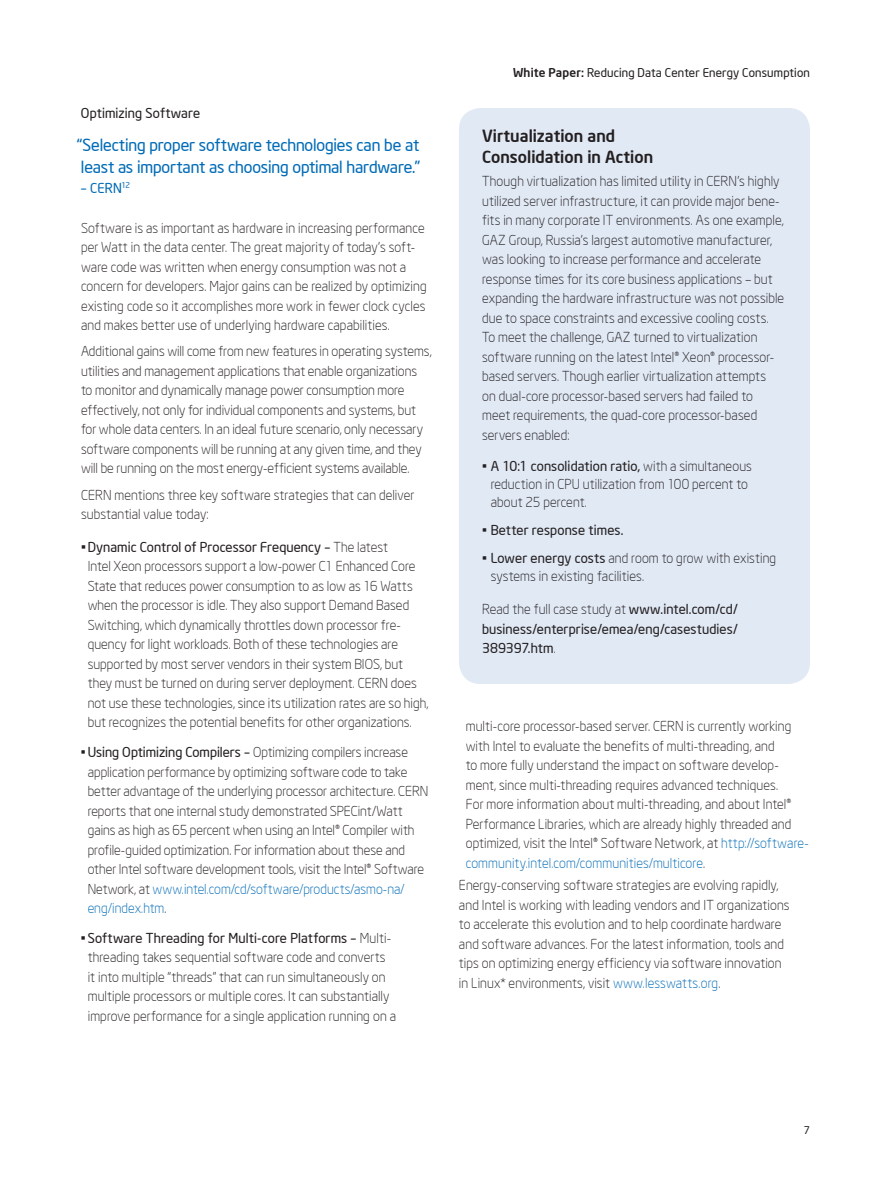
<style>
.page{position:relative;width:891px;height:1188px;background:#fff}
.page>*{position:absolute;margin:0;border:0;box-sizing:border-box;transform-origin:0 0}
.t1{font:16.5px/22.5px "Neo Sans Intel";letter-spacing:-.01em;color:#006bb6}
.t2{font:500 16.5px/21px "Neo Sans Intel";letter-spacing:.005em;color:#231f20}
.t3{font:300 13.5px/19.5px "Neo Sans Intel";letter-spacing:.005em;color:#231f20}
.t4{font:13.5px/19.5px "Neo Sans Intel";letter-spacing:.01em;color:#231f20;text-align:justify}
.t5{font:13.5px "Neo Sans Intel";color:#006bb6}
.t6{font:12px "Neo Sans Intel";letter-spacing:.015em;color:#231f20}
.t7{font:10.5px "Neo Sans Intel";color:#231f20}
.s1{font-weight:400}
.s2{color:#006bb6}
.s3{font-weight:500}
.s4{font-weight:300}
</style>
<div class="page">
<div style="left:459px;top:108px;width:351px;height:576px;background:#e1e9f5;border-radius:22px"></div>
<p class="t4" style="left:81px;top:103px;width:121px">Optimizing Software</p>
<p class="t1" style="left:77px;top:133px;width:345px">“Selecting proper software technologies can be at least as important as choosing optimal hardware.”</p>
<p class="t5" style="left:81px;top:180px;width:51px">– CERN<sup>12</sup></p>
<p class="t3" style="left:81px;top:218px;width:347px">Software is as important as hardware in increasing performance per Watt in the data center. The great majority of today’s soft&shy;ware code was written when energy consumption was not a concern for developers. Major gains can be realized by optimizing existing code so it accomplishes more work in fewer clock cycles and makes better use of underlying hardware capabilities.</p>
<p class="t3" style="left:81px;top:342px;width:352px">Additional gains will come from new features in operating systems, utilities and management applications that enable organizations to monitor and dynamically manage power consumption more effectively, not only for individual components and systems, but for whole data centers. In an ideal future scenario, only necessary software components will be running at any given time, and they will be running on the most energy-efficient systems available.</p>
<p class="t3" style="left:81px;top:485px;width:335px">CERN mentions three key software strategies that can deliver substantial value today:</p>
<p class="t3" style="left:88px;top:537px;width:342px;text-indent:-7px"><span class="s1">• Dynamic Control of Processor Frequency –</span> The latest<br>Intel Xeon processors support a low-power C1 Enhanced Core State that reduces power consumption to as low as 16 Watts when the processor is idle. They also support Demand Based Switching, which dynamically throttles down processor fre&shy;quency for light workloads. Both of these technologies are supported by most server vendors in their system BIOS, but they must be turned on during server deployment. CERN does not use these technologies, since its utilization rates are so high, but recognizes the potential benefits for other organizations.</p>
<p class="t3" style="left:88px;top:742px;width:342px;text-indent:-7px"><span class="s1">• Using Optimizing Compilers –</span> Optimizing compilers increase application performance by optimizing software code to take better advantage of the underlying processor architecture. CERN reports that one internal study demonstrated SPECint/Watt gains as high as 65 percent when using an Intel® Compiler with profile-guided optimization. For information about these and other Intel software development tools, visit the Intel® Software Network, at <span class="s2">www.intel.com/cd/software/products/asmo-na/ eng/index.htm</span>.</p>
<p class="t3" style="left:81px;top:928px;width:317px;text-align:center"><span class="s1">• Software Threading for Multi-core Platforms –</span> Multi&shy;threading takes sequential software code and converts<br>it into multiple “threads” that can run simultaneously on multiple processors or multiple cores. It can substantially improve performance for a single application running on a</p>
<p class="t6" style="left:513px;top:65px;width:298px"><span class="s3">White Paper:</span> Reducing Data Center Energy Consumption</p>
<p class="t2" style="left:482px;top:125px;width:173px">Virtualization and<br>Consolidation in Action</p>
<p class="t3" style="left:482px;top:171px;width:304px">Though virtualization has limited utility in CERN’s highly utilized server infrastructure, it can provide major bene&shy;fits in many corporate IT environments. As one example, GAZ Group, Russia’s largest automotive manufacturer, was looking to increase performance and accelerate response times for its core business applications – but expanding the hardware infrastructure was not possible due to space constraints and excessive cooling costs.<br>To meet the challenge, GAZ turned to virtualization software running on the latest Intel® Xeon® processor&shy;based servers. Though earlier virtualization attempts<br>on dual-core processor-based servers had failed to meet requirements, the quad-core processor-based servers enabled:</p>
<p class="t3" style="left:491px;top:457px;width:263px;line-height:18px;text-indent:-9px"><span class="s1">• A 10:1 consolidation ratio,</span> with a simultaneous reduction in CPU utilization from 100 percent to about 25 percent.</p>
<p class="t4" style="left:482px;top:520px;width:143px">• Better response times.</p>
<p class="t3" style="left:491px;top:549px;width:287px;line-height:18px;text-indent:-9px"><span class="s1">• Lower energy costs</span> and room to grow with existing systems in existing facilities.</p>
<p class="t4" style="left:482px;top:599px;width:257px"><span class="s4">Read the full case study at</span> www.intel.com/cd/ business/enterprise/emea/eng/casestudies/ 389397.htm<span class="s4">.</span></p>
<p class="t3" style="left:466px;top:716px;width:345px">multi-core processor-based server. CERN is currently working with Intel to evaluate the benefits of multi-threading, and<br>to more fully understand the impact on software develop&shy;ment, since multi-threading requires advanced techniques.<br>For more information about multi-threading, and about Intel® Performance Libraries, which are already highly threaded and optimized, visit the Intel® Software Network, at <span class="s2">http://software&shy;community.intel.com/communities/multicore</span>.</p>
<p class="t3" style="left:459px;top:876px;width:332px">Energy-conserving software strategies are evolving rapidly, and Intel is working with leading vendors and IT organizations to accelerate this evolution and to help coordinate hardware and software advances. For the latest information, tools and tips on optimizing energy efficiency via software innovation in Linux* environments, visit <span class="s2">www.lesswatts.org</span>.</p>
<p class="t7" style="left:804px;top:1124px;width:8px">7</p>
</div>
